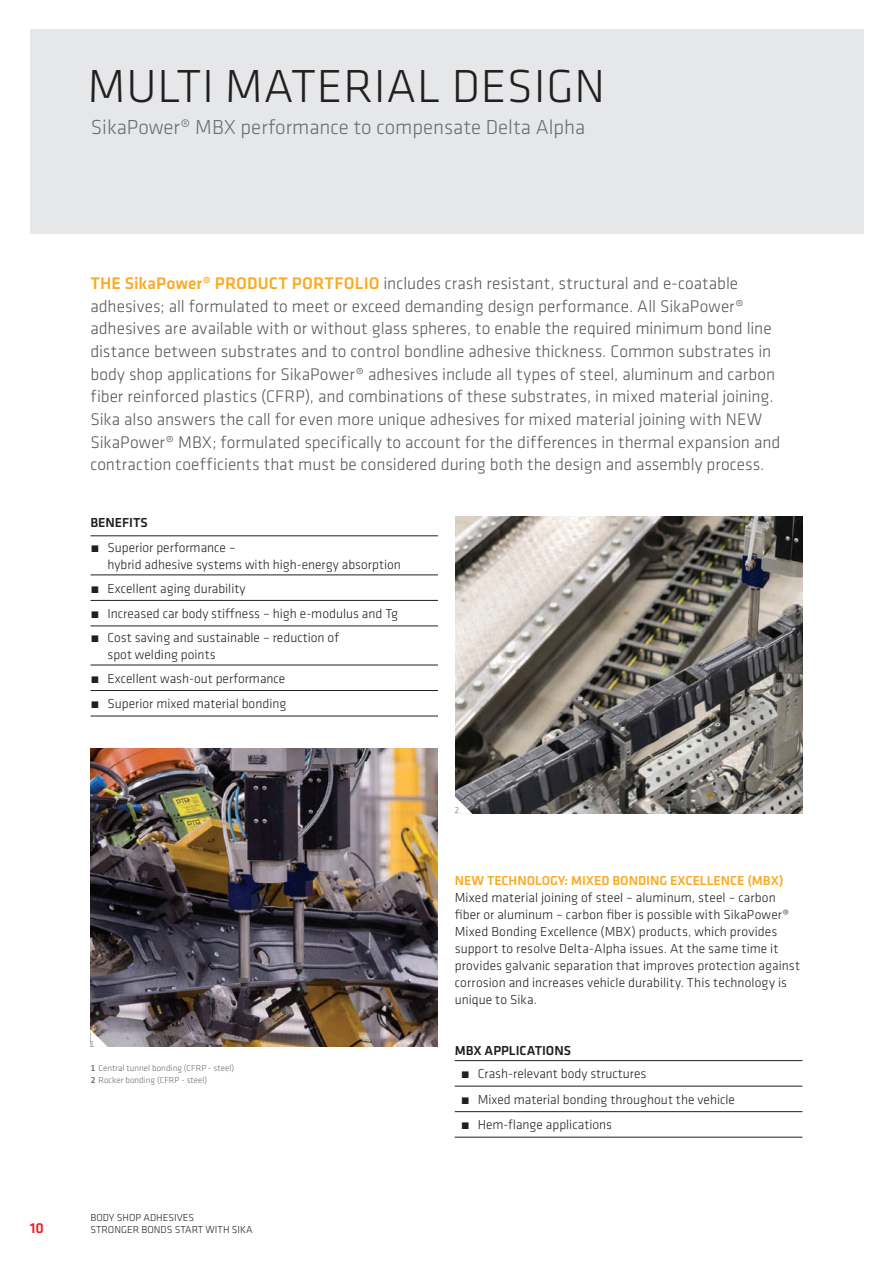
<style>
.page{position:relative;width:893px;height:1263px;background:#fff}
.page>*{position:absolute;margin:0;border:0;box-sizing:border-box;transform-origin:0 0}
.SI_Klavica_HL1{font:300 48px "Klavika";letter-spacing:.015em;color:#231f20}
.SI_Klavica_Subline{font:300 21px "Klavika";color:#6c6d70}
.SI__Klavica_Lead{font:300 17.4px/22.6px "Klavika";color:#57585a}
.t1{font:500 15px "Klavika";color:#ee1d23}
.SI_Klavika_copy{font:300 13.5px/17px "Klavika";color:#231f20}
.SI_Klavica_HL4{font:500 13.5px "Klavika";color:#faab24}
.SI_Klavica_HL4-2{font:500 13.5px "Klavika";color:#231f20}
.t2{font:300 10.5px/12.6px "Klavika";color:#231f20}
.SI_Klavica_Legend{font:300 9px "Klavika";color:#6c6d70}
.s1{font-weight:500;color:#faab24}
.s2{font-weight:500}
</style>
<div class="page">
<div style="left:30px;top:30px;width:833px;height:204px;background:#e6e7e9"></div>
<img style="left:90px;top:748px;width:348px;height:298px">
<img style="left:455px;top:516px;width:347px;height:298px">
<svg style="left:455px;top:796px;width:17px;height:18px"></svg>
<svg style="left:90px;top:1029px;width:18px;height:18px"></svg>
<hr style="left:455px;top:1060px;width:347px;height:1px;background:#231f20">
<hr style="left:455px;top:1086px;width:347px;height:1px;background:#231f20">
<hr style="left:455px;top:1111px;width:347px;height:1px;background:#231f20">
<hr style="left:455px;top:1137px;width:347px;height:1px;background:#231f20">
<hr style="left:91px;top:535px;width:347px;height:1px;background:#231f20">
<hr style="left:91px;top:575px;width:347px;height:1px;background:#231f20">
<hr style="left:91px;top:600px;width:347px;height:1px;background:#231f20">
<hr style="left:91px;top:626px;width:347px;height:1px;background:#231f20">
<hr style="left:91px;top:665px;width:347px;height:1px;background:#231f20">
<hr style="left:91px;top:690px;width:347px;height:1px;background:#231f20">
<hr style="left:91px;top:716px;width:347px;height:1px;background:#231f20">
<p class="SI_Klavica_HL1" style="left:88px;top:57px;width:519px">MULTI MATERIAL DESIGN</p>
<p class="SI_Klavica_Subline" style="left:91px;top:114px;width:496px">SikaPower® MBX performance to compensate Delta Alpha</p>
<p class="SI__Klavica_Lead" style="left:90px;top:272px;width:691px"><span class="s1">THE SikaPower® PRODUCT PORTFOLIO</span> includes crash resistant, structural and e-coatable adhesives; all formulated to meet or exceed demanding design performance. All SikaPower® adhesives are available with or without glass spheres, to enable the required minimum bond line distance between substrates and to control bondline adhesive thickness. Common substrates in body shop applications for SikaPower® adhesives include all types of steel, aluminum and carbon fiber reinforced plastics (CFRP), and combinations of these substrates, in mixed material joining.<br>Sika also answers the call for even more unique adhesives for mixed material joining with NEW SikaPower® MBX; formulated specifically to account for the differences in thermal expansion and contraction coefficients that must be considered during both the design and assembly process.</p>
<p class="SI_Klavica_HL4-2" style="left:91px;top:514px;width:59px">BENEFITS</p>
<p class="SI_Klavika_copy" style="left:108px;top:539px;width:295px;text-indent:-17px">́ Superior performance –<br>hybrid adhesive systems with high-energy absorption</p>
<p class="SI_Klavika_copy" style="left:91px;top:580px;width:157px">́ Excellent aging durability</p>
<p class="SI_Klavika_copy" style="left:91px;top:605px;width:309px">́ Increased car body stiffness – high e-modulus and Tg</p>
<p class="SI_Klavika_copy" style="left:108px;top:629px;width:233px;text-indent:-17px">́ Cost saving and sustainable – reduction of spot welding points</p>
<p class="SI_Klavika_copy" style="left:91px;top:670px;width:196px">́ Excellent wash-out performance</p>
<p class="SI_Klavika_copy" style="left:91px;top:695px;width:197px">́ Superior mixed material bonding</p>
<p class="SI_Klavica_Legend" style="left:90px;top:1038px;width:6px">1</p>
<p class="SI_Klavica_Legend" style="left:91px;top:1062px;width:145px"><span class="s2">1</span> Central tunnel bonding (CFRP - steel)</p>
<p class="SI_Klavica_Legend" style="left:91px;top:1075px;width:118px"><span class="s2">2</span> Rocker bonding (CFRP - steel)</p>
<p class="t1" style="left:30px;top:1218px;width:16px">10</p>
<p class="t2" style="left:91px;top:1211px;width:164px">BODY SHOP ADHESIVES<br>STRONGER BONDS START WITH SIKA</p>
<p class="SI_Klavica_Legend" style="left:455px;top:805px;width:6px">2</p>
<p class="SI_Klavica_HL4" style="left:455px;top:871px;width:330px">NEW TECHNOLOGY: MIXED BONDING EXCELLENCE (MBX)</p>
<p class="SI_Klavika_copy" style="left:455px;top:888px;width:347px">Mixed material joining of steel – aluminum, steel – carbon fiber or aluminum – carbon fiber is possible with SikaPower® Mixed Bonding Excellence (MBX) products, which provides support to resolve Delta-Alpha issues. At the same time it provides galvanic separation that improves protection against corrosion and increases vehicle durability. This technology is unique to Sika.</p>
<p class="SI_Klavica_HL4-2" style="left:455px;top:1041px;width:118px">MBX APPLICATIONS</p>
<p class="SI_Klavika_copy" style="left:461px;top:1065px;width:187px">́ Crash-relevant body structures</p>
<p class="SI_Klavika_copy" style="left:461px;top:1091px;width:276px">́ Mixed material bonding throughout the vehicle</p>
<p class="SI_Klavika_copy" style="left:461px;top:1116px;width:153px">́ Hem-flange applications</p>
</div>
